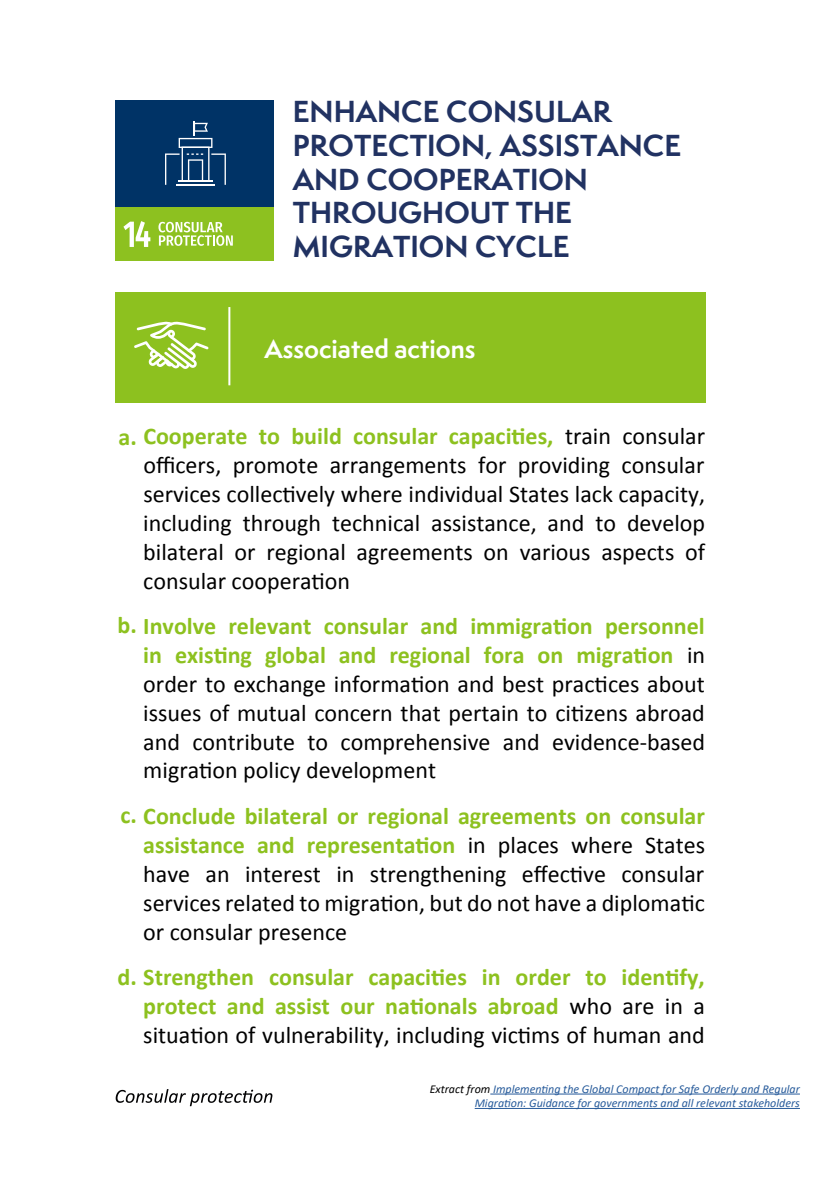
<style>
.page{position:relative;width:840px;height:1191px;background:#fff}
.page>*{position:absolute;margin:0;border:0;box-sizing:border-box;transform-origin:0 0}
.t1{font:700 28px/33.6px "Semplicita Pro";color:#213262}
.t2{font:24px/28.8px "Calibri";color:#000;text-align:justify}
.t3{font:700 24px/28.8px "Calibri";color:#8dc11f;text-align:justify}
.t4{font:700 24px "Semplicita Pro";color:#fff}
.t5{font:italic 12px/14.4px "Calibri";color:#275b9b;text-align:right}
.s1{font-weight:700;color:#8dc11f}
.s2{font-weight:400;color:#000}
.s3{color:#000}
</style>
<div class="page">
<svg style="left:116px;top:1089px;width:156px;height:17px"></svg>
<div style="left:115px;top:100px;width:158px;height:107px;background:#036"></div>
<div style="left:115px;top:207px;width:158px;height:54px;background:#8dc120"></div>
<svg style="left:123px;top:221px;width:27px;height:26px"></svg>
<svg style="left:158px;top:222px;width:75px;height:24px"></svg>
<hr style="left:176px;top:184px;width:38px;height:2px;background:#fff">
<svg style="left:165px;top:121px;width:61px;height:64px"></svg>
<div style="left:115px;top:292px;width:589px;height:110px;background:#8dc11f"></div>
<svg style="left:134px;top:321px;width:74px;height:48px"></svg>
<hr style="left:228px;top:307px;width:2px;height:78px;background:#fff">
<hr style="left:490px;top:1093px;width:309px;height:1px;background:#275b9b">
<hr style="left:474px;top:1108px;width:325px;height:1px;background:#275b9b">
<p class="t1" style="left:292px;top:95px;width:389px">ENHANCE CONSULAR<br>PROTECTION, ASSISTANCE<br>AND COOPERATION<br>THROUGHOUT THE<br>MIGRATION CYCLE</p>
<p class="t4" style="left:264px;top:331px;width:212px">Associated actions</p>
<p class="t2" style="left:143px;top:421px;width:563px;text-indent:-25px"><span class="s1">a. Cooperate to build consular capacities,</span> train consular officers, promote arrangements for providing consular services collectively where individual States lack capacity, including through technical assistance, and to develop bilateral or regional agreements on various aspects of consular cooperation</p>
<p class="t2" style="left:143px;top:611px;width:563px;text-indent:-26px"><span class="s1">b. Involve relevant consular and immigration personnel in existing global and regional fora on migration</span> in order to exchange information and best practices about issues of mutual concern that pertain to citizens abroad and contribute to comprehensive and evidence-based migration policy development</p>
<p class="t2" style="left:143px;top:800px;width:563px;text-indent:-23px"><span class="s1">c. Conclude bilateral or regional agreements on consular assistance and representation</span> in places where States have an interest in strengthening effective consular services related to migration, but do not have a diplomatic or consular presence</p>
<p class="t3" style="left:143px;top:962px;width:563px;text-indent:-26px">d. Strengthen consular capacities in order to identify, protect and assist our nationals abroad <span class="s2">who are in a situation of vulnerability, including victims of human and</span></p>
<p class="t5" style="left:429px;top:1081px;width:371px"><span class="s3">Extract from</span> Implementing the Global Compact for Safe Orderly and Regular<br>Migration: Guidance for governments and all relevant stakeholders</p>
</div>
